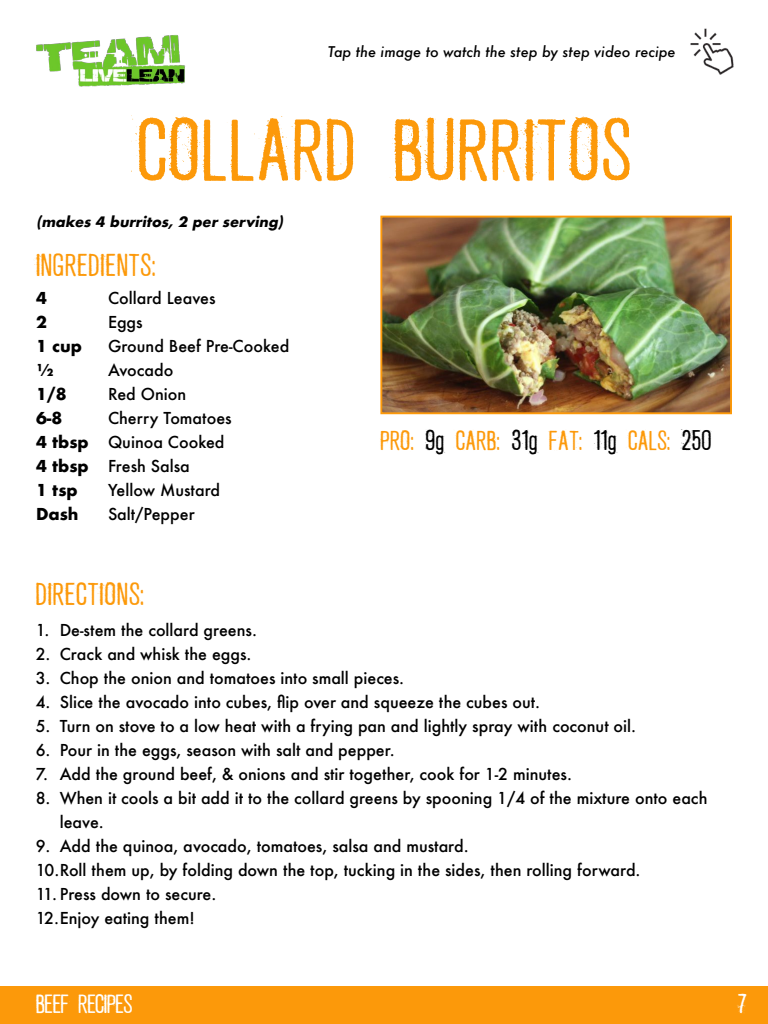
<style>
.page{position:relative;width:768px;height:1024px;background:#fff}
.page>*{position:absolute;margin:0;border:0;box-sizing:border-box;transform-origin:0 0}
.t1{font:83px "Fresco Stamp";letter-spacing:.04em;color:#fc990a}
.t2{font:30px "Fresco Stamp";letter-spacing:.05em;color:#fc990a}
.t3{font:26px "Fresco Stamp";letter-spacing:.04em;color:#fc990a}
.t4{font:25px "Fresco Stamp";color:#fff}
.t5{font:500 16px/24px "Futura";color:#000}
.t6{font:700 16px/24px "Futura";color:#000}
.t7{font:italic 500 14.4px "Futura";color:#000}
.t8{font:italic 700 14px "Futura";color:#000}
.s1{color:#000}
</style>
<div class="page">
<img style="left:690px;top:29px;width:44px;height:46px">
<img style="left:36px;top:35px;width:150px;height:52px">
<div style="left:0;top:986px;width:768px;height:38px;background:#fc990a"></div>
<img style="left:383px;top:219px;width:346px;height:192px">
<div style="left:380px;top:216px;width:352px;height:198px;border:2px solid #fc990a"></div>
<p class="t7" style="left:328px;top:42px;width:349px">Tap the image to watch the step by step video recipe</p>
<h1 class="t1" style="left:138px;top:103px;width:493px">COLLARD BURRITOS</h1>
<p class="t8" style="left:36px;top:212px;width:252px">(makes 4 burritos, 2 per serving)</p>
<h2 class="t2" style="left:36px;top:249px;width:121px">INGREDIENTS:</h2>
<p class="t6" style="left:36px;top:286px;width:54px">4<br>2<br>1 cup ½<br>1/8<br>6-8<br>4 tbsp<br>4 tbsp<br>1 tsp<br>Dash</p>
<p class="t5" style="left:108px;top:286px;width:183px">Collard Leaves<br>Eggs<br>Ground Beef Pre-Cooked<br>Avocado<br>Red Onion<br>Cherry Tomatoes<br>Quinoa Cooked<br>Fresh Salsa<br>Yellow Mustard<br>Salt/Pepper</p>
<h2 class="t2" style="left:36px;top:578px;width:109px">DIRECTIONS:</h2>
<h3 class="t3" style="left:380px;top:426px;width:332px">PRO: <span class="s1">9g</span> CARB: <span class="s1">31g</span> FAT: <span class="s1">11g</span> CALS: <span class="s1">250</span></h3>
<p class="t5" style="left:36px;top:617px;width:223px">1. De-stem the collard greens.</p>
<p class="t5" style="left:36px;top:641px;width:217px">2. Crack and whisk the eggs.</p>
<p class="t5" style="left:36px;top:665px;width:370px">3. Chop the onion and tomatoes into small pieces.</p>
<p class="t5" style="left:36px;top:689px;width:506px">4. Slice the avocado into cubes, flip over and squeeze the cubes out.</p>
<p class="t5" style="left:36px;top:713px;width:602px">5. Turn on stove to a low heat with a frying pan and lightly spray with coconut oil.</p>
<p class="t5" style="left:36px;top:737px;width:361px">6. Pour in the eggs, season with salt and pepper.</p>
<p class="t5" style="left:36px;top:761px;width:538px">7. Add the ground beef, &amp; onions and stir together, cook for 1-2 minutes.</p>
<p class="t5" style="left:60px;top:785px;width:650px;text-indent:-24px">8. When it cools a bit add it to the collard greens by spooning 1/4 of the mixture onto each leave.</p>
<p class="t5" style="left:36px;top:833px;width:606px">9. Add the quinoa, avocado, tomatoes, salsa and mustard.<br>10.Roll them up, by folding down the top, tucking in the sides, then rolling forward.</p>
<p class="t5" style="left:36px;top:881px;width:182px">11. Press down to secure.<br>12.Enjoy eating them!</p>
<h3 class="t4" style="left:36px;top:990px;width:98px">BEEF RECIPES</h3>
<h3 class="t4" style="left:738px;top:990px;width:10px">7</h3>
</div>
